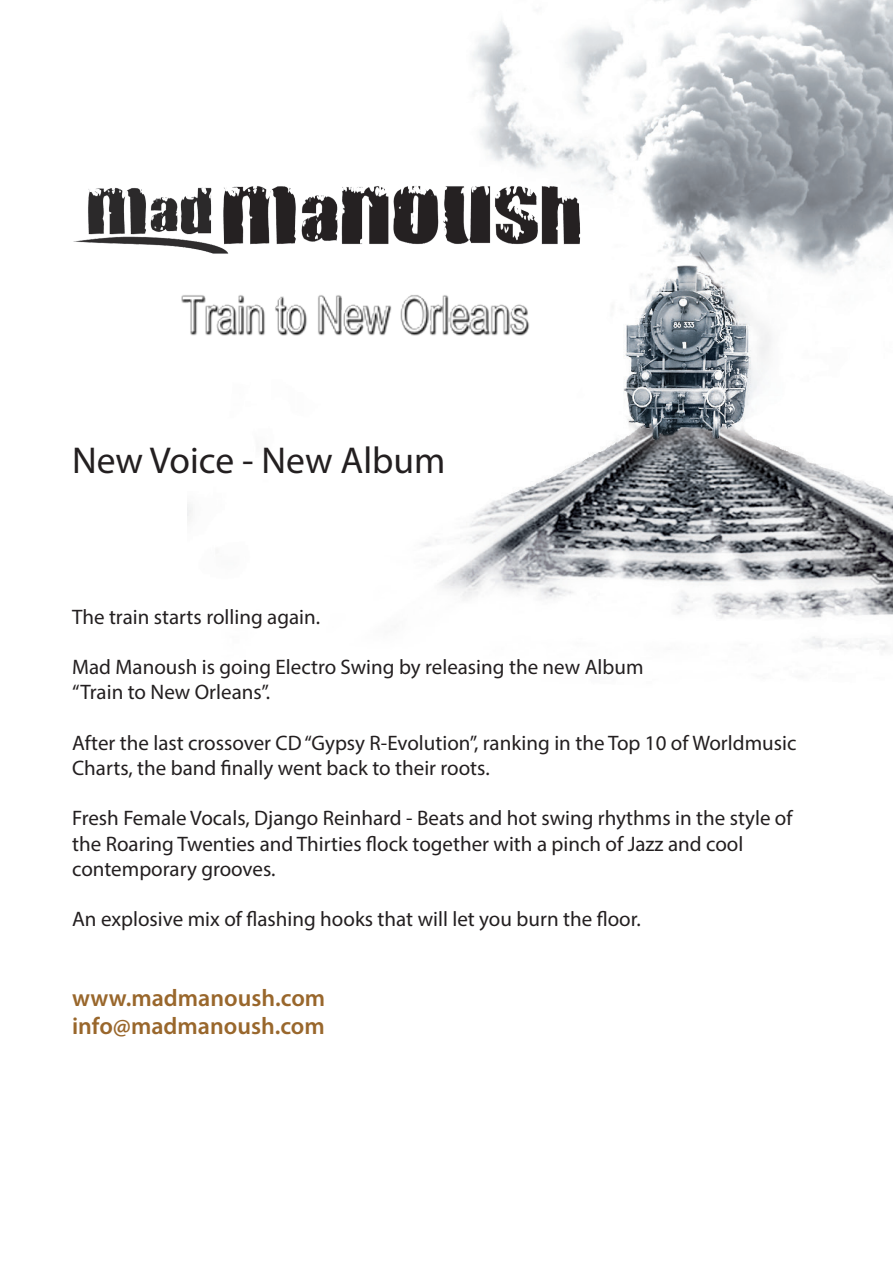
<style>
.page{position:relative;width:893px;height:1263px;background:#fff}
.page>*{position:absolute;margin:0;border:0;box-sizing:border-box;transform-origin:0 0}
.t1{font:37.5px "Myriad Pro";color:#231f20}
.t2{font:600 24px "Myriad Pro";color:#99672c}
.t3{font:21px/25.2px "Myriad Pro";color:#231f20}
</style>
<div class="page">
<img style="left:187px;top:0;width:706px;height:650px">
<img style="left:73px;top:96px;width:571px;height:229px">
<img style="left:73px;top:257px;width:464px;height:117px">
<p class="t1" style="left:72px;top:437px;width:375px">New Voice - New Album</p>
<p class="t3" style="left:72px;top:604px;width:250px">The train starts rolling again.</p>
<p class="t3" style="left:72px;top:654px;width:573px">Mad Manoush is going Electro Swing by releasing the new Album</p>
<p class="t3" style="left:72px;top:679px;width:199px">“Train to New Orleans”.</p>
<p class="t3" style="left:72px;top:730px;width:726px">After the last crossover CD “Gypsy R-Evolution”, ranking in the Top 10 of Worldmusic<br>Charts, the band finally went back to their roots.</p>
<p class="t3" style="left:72px;top:805px;width:722px">Fresh Female Vocals, Django Reinhard - Beats and hot swing rhythms in the style of the Roaring Twenties and Thirties flock together with a pinch of Jazz and cool</p>
<p class="t3" style="left:72px;top:856px;width:205px">contemporary grooves.</p>
<p class="t3" style="left:72px;top:906px;width:570px">An explosive mix of flashing hooks that will let you burn the floor.</p>
<p class="t2" style="left:72px;top:982px;width:255px">www.madmanoush.com</p>
<p class="t2" style="left:72px;top:1011px;width:254px">info@madmanoush.com</p>
</div>
